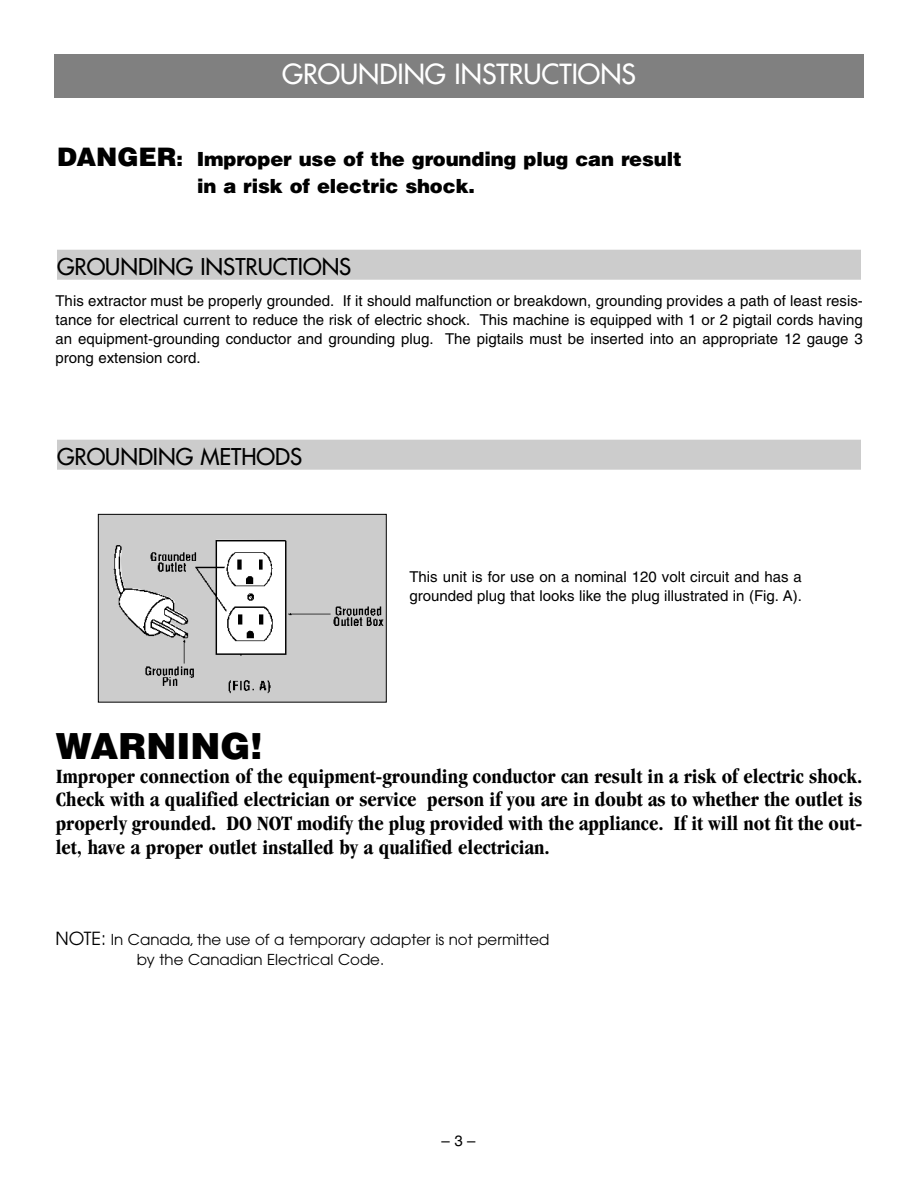
<style>
.page{position:relative;width:918px;height:1188px;background:#fff}
.page>*{position:absolute;margin:0;border:0;box-sizing:border-box;transform-origin:0 0}
.t1{font:900 36px "Helvetica";color:#000}
.t2{font:27px "Futura";color:#fff}
.t3{font:22.5px "Futura";color:#000}
.t4{font:700 condensed 21px/23.9px "Garamond";color:#000;text-align:justify}
.t5{font:900 19.5px/26.2px "Helvetica";letter-spacing:-.005em;color:#000}
.t6{font:15px/18.8px "Helvetica";color:#000;text-align:justify}
.t7{font:15px/19.4px "Avant Garde";color:#000}
.s1{font-size:25.5px}
.s2{font-size:18px}
</style>
<div class="page">
<div style="left:54px;top:54px;width:810px;height:43px;background:#808080"></div>
<div style="left:57px;top:250px;width:804px;height:30px;background:#ccc"></div>
<div style="left:57px;top:440px;width:804px;height:30px;background:#ccc"></div>
<img style="left:98px;top:514px;width:289px;height:189px">
<h2 class="t2" style="left:282px;top:60px;width:355px">GROUNDING INSTRUCTIONS</h2>
<h3 class="t5" style="left:197px;top:147px;width:486px;text-indent:-140px"><span class="s1">DANGER</span>: Improper use of the grounding plug can result in a risk of electric shock.</h3>
<h3 class="t3" style="left:57px;top:256px;width:296px">GROUNDING INSTRUCTIONS</h3>
<p class="t6" style="left:56px;top:293px;width:809px">This extractor must be properly grounded. If it should malfunction or breakdown, grounding provides a path of least resis&shy;tance for electrical current to reduce the risk of electric shock. This machine is equipped with 1 or 2 pigtail cords having an equipment-grounding conductor and grounding plug. The pigtails must be inserted into an appropriate 12 gauge 3 prong extension cord.</p>
<h3 class="t3" style="left:57px;top:446px;width:247px">GROUNDING METHODS</h3>
<p class="t6" style="left:409px;top:569px;width:394px">This unit is for use on a nominal 120 volt circuit and has a grounded plug that looks like the plug illustrated in (Fig. A).</p>
<h1 class="t1" style="left:56px;top:725px;width:208px">WARNING!</h1>
<p class="t4" style="left:56px;top:766px;width:808px">Improper connection of the equipment-grounding conductor can result in a risk of electric shock.<br>Check with a qualified electrician or service person if you are in doubt as to whether the outlet is properly grounded. DO NOT modify the plug provided with the appliance. If it will not fit the out&shy;let, have a proper outlet installed by a qualified electrician.</p>
<p class="t7" style="left:137px;top:931px;width:414px;text-indent:-81px"><span class="s2">NOTE:</span> In Canada, the use of a temporary adapter is not permitted by the Canadian Electrical Code.</p>
<p class="t6" style="left:441px;top:1133px;width:36px">–3–</p>
</div>
